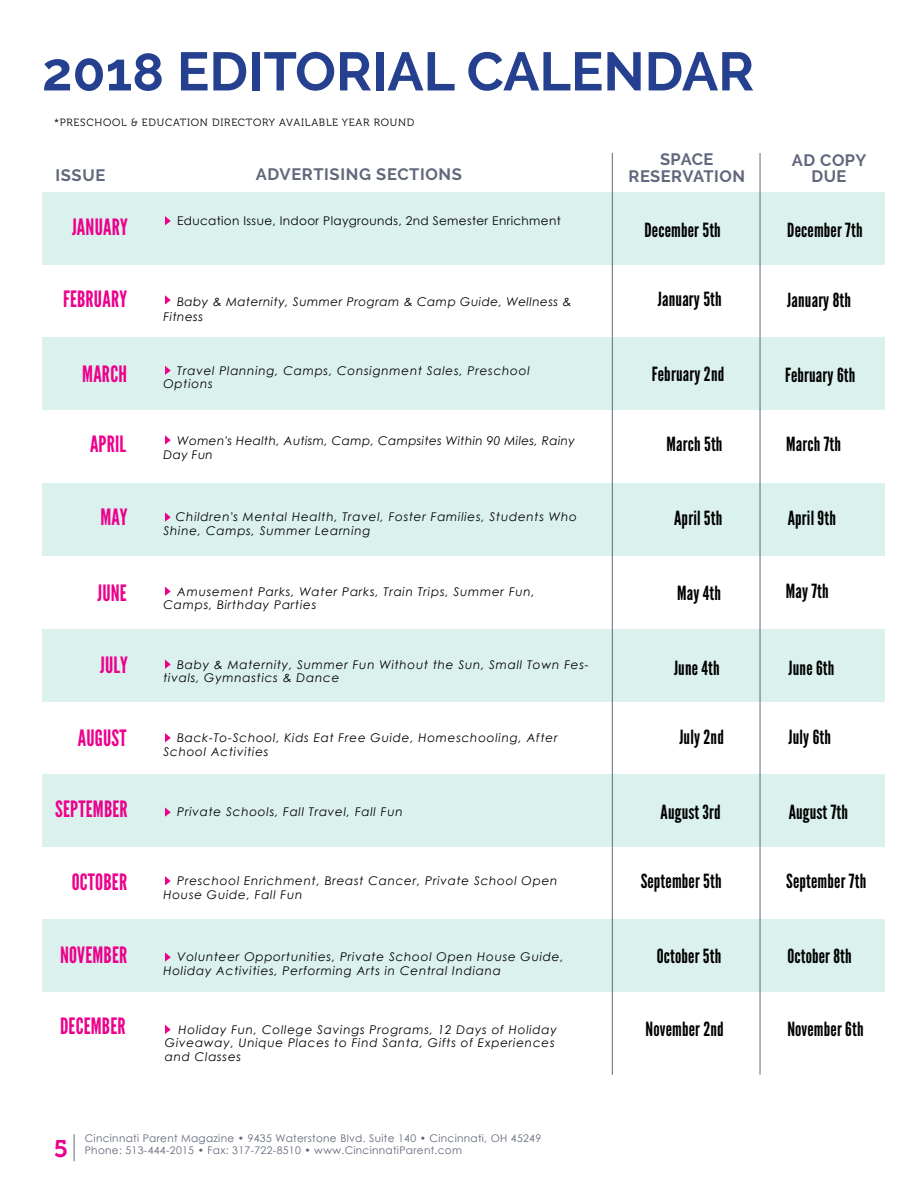
<style>
.page{position:relative;width:918px;height:1188px;background:#fff}
.page>*{position:absolute;margin:0;border:0;box-sizing:border-box;transform-origin:0 0}
.t1{font:700 54px "Raleway";color:#25408f}
.t2{font:24px "Museo 700";color:#ec008c}
.t3{font:22.5px "League Gothic";letter-spacing:.01em;color:#ec008c}
.t4{font:19.5px "League Gothic";letter-spacing:.01em;color:#000}
.t5{font:700 16.5px/16.5px "Raleway";letter-spacing:.03em;color:#61687b;text-align:center}
.t6{font:italic 12px/13.5px "Century Gothic";letter-spacing:.06em;color:#000}
.t7{font:italic 12px/13.5px "Century Gothic";letter-spacing:.03em;color:#000}
.t8{font:italic 12px "Century Gothic";letter-spacing:.04em;color:#000}
.t9{font:12px "Century Gothic";letter-spacing:.03em;color:#000}
.t10{font:10.5px/12.6px "Century Gothic";letter-spacing:.03em;color:#61687b}
.t11{font:10.5px "Museo 300";letter-spacing:.07em;color:#000}
.s1{font-size:52.5px}
</style>
<div class="page">
<div style="left:42px;top:192px;width:843px;height:73px;background:#dbf1ed"></div>
<div style="left:42px;top:484px;width:843px;height:72px;background:#dbf1ed"></div>
<div style="left:42px;top:774px;width:843px;height:73px;background:#dbf1ed"></div>
<div style="left:42px;top:338px;width:843px;height:72px;background:#dbf1ed"></div>
<div style="left:42px;top:629px;width:843px;height:72px;background:#dbf1ed"></div>
<div style="left:42px;top:920px;width:843px;height:72px;background:#dbf1ed"></div>
<hr style="left:612px;top:153px;width:1px;height:922px;background:#61687b">
<hr style="left:760px;top:153px;width:1px;height:922px;background:#61687b">
<svg style="left:165px;top:216px;width:6px;height:9px"></svg>
<svg style="left:165px;top:295px;width:6px;height:10px"></svg>
<svg style="left:165px;top:366px;width:6px;height:9px"></svg>
<svg style="left:165px;top:435px;width:6px;height:10px"></svg>
<svg style="left:165px;top:512px;width:6px;height:10px"></svg>
<svg style="left:165px;top:587px;width:6px;height:9px"></svg>
<svg style="left:165px;top:660px;width:6px;height:9px"></svg>
<svg style="left:165px;top:733px;width:6px;height:9px"></svg>
<svg style="left:165px;top:807px;width:6px;height:10px"></svg>
<svg style="left:165px;top:876px;width:6px;height:9px"></svg>
<svg style="left:165px;top:952px;width:6px;height:10px"></svg>
<svg style="left:165px;top:1025px;width:6px;height:9px"></svg>
<svg style="left:74px;top:1134px;width:1px;height:27px"></svg>
<h1 class="t1" style="left:42px;top:41px;width:714px">201<span class="s1">8</span> EDITORIAL CALENDAR</h1>
<p class="t11" style="left:54px;top:116px;width:362px">*PRESCHOOL &amp; EDUCATION DIRECTORY AVAILABLE YEAR ROUND</p>
<h3 class="t5" style="left:56px;top:167px;width:51px">ISSUE</h3>
<h3 class="t5" style="left:256px;top:166px;width:208px">ADVERTISING SECTIONS</h3>
<h3 class="t3" style="left:72px;top:214px;width:57px">JANUARY</h3>
<p class="t9" style="left:177px;top:212px;width:385px">Education Issue, Indoor Playgrounds, 2nd Semester Enrichment</p>
<h3 class="t5" style="left:629px;top:151px;width:118px">SPACE<br>RESERVATION</h3>
<h3 class="t5" style="left:792px;top:152px;width:76px">AD COPY<br>DUE</h3>
<h3 class="t4" style="left:644px;top:219px;width:78px">December 5th</h3>
<h3 class="t4" style="left:787px;top:219px;width:77px">December 7th</h3>
<h3 class="t3" style="left:63px;top:286px;width:66px">FEBRUARY</h3>
<p class="t8" style="left:177px;top:294px;width:396px">Baby &amp; Maternity, Summer Program &amp; Camp Guide, Wellness &amp;</p>
<h3 class="t4" style="left:658px;top:288px;width:65px">January 5th</h3>
<p class="t8" style="left:164px;top:309px;width:41px">Fitness</p>
<h3 class="t4" style="left:787px;top:289px;width:65px">January 8th</h3>
<h3 class="t3" style="left:82px;top:361px;width:46px">MARCH</h3>
<p class="t6" style="left:164px;top:363px;width:368px;text-indent:14px">Travel Planning, Camps, Consignment Sales, Preschool<br>Options</p>
<h3 class="t4" style="left:652px;top:363px;width:74px">February 2nd</h3>
<h3 class="t4" style="left:785px;top:364px;width:72px">February 6th</h3>
<h3 class="t3" style="left:90px;top:431px;width:38px">APRIL</h3>
<p class="t7" style="left:164px;top:434px;width:413px;text-indent:14px">Women's Health, Autism, Camp, Campsites Within 90 Miles, Rainy<br>Day Fun</p>
<h3 class="t4" style="left:667px;top:433px;width:57px">March 5th</h3>
<h3 class="t4" style="left:786px;top:433px;width:56px">March 7th</h3>
<h3 class="t3" style="left:101px;top:504px;width:28px">MAY</h3>
<p class="t6" style="left:164px;top:510px;width:415px;text-indent:12px">Children's Mental Health, Travel, Foster Families, Students Who<br>Shine, Camps, Summer Learning</p>
<h3 class="t4" style="left:674px;top:506px;width:50px">April 5th</h3>
<h3 class="t4" style="left:788px;top:506px;width:50px">April 9th</h3>
<h3 class="t3" style="left:98px;top:580px;width:31px">JUNE</h3>
<p class="t6" style="left:164px;top:584px;width:373px;text-indent:14px">Amusement Parks, Water Parks, Train Trips, Summer Fun,<br>Camps, Birthday Parties</p>
<h3 class="t4" style="left:677px;top:582px;width:45px">May 4th</h3>
<h3 class="t4" style="left:786px;top:580px;width:45px">May 7th</h3>
<h3 class="t3" style="left:100px;top:652px;width:29px">JULY</h3>
<p class="t6" style="left:164px;top:657px;width:427px;text-indent:14px">Baby &amp; Maternity, Summer Fun Without the Sun, Small Town Fes&shy;tivals, Gymnastics &amp; Dance</p>
<h3 class="t4" style="left:674px;top:656px;width:47px">June 4th</h3>
<h3 class="t4" style="left:789px;top:656px;width:47px">June 6th</h3>
<h3 class="t3" style="left:78px;top:725px;width:50px">AUGUST</h3>
<p class="t6" style="left:164px;top:731px;width:396px;text-indent:14px">Back-To-School, Kids Eat Free Guide, Homeschooling, After<br>School Activities</p>
<h3 class="t4" style="left:679px;top:726px;width:46px">July 2nd</h3>
<h3 class="t4" style="left:789px;top:726px;width:44px">July 6th</h3>
<h3 class="t3" style="left:55px;top:796px;width:74px">SEPTEMBER</h3>
<p class="t6" style="left:177px;top:805px;width:227px">Private Schools, Fall Travel, Fall Fun</p>
<h3 class="t4" style="left:661px;top:800px;width:62px">August 3rd</h3>
<h3 class="t4" style="left:789px;top:800px;width:61px">August 7th</h3>
<h3 class="t3" style="left:72px;top:869px;width:57px">OCTOBER</h3>
<p class="t6" style="left:164px;top:874px;width:396px;text-indent:14px">Preschool Enrichment, Breast Cancer, Private School Open<br>House Guide, Fall Fun</p>
<h3 class="t4" style="left:641px;top:870px;width:83px">September 5th</h3>
<h3 class="t4" style="left:786px;top:870px;width:81px">September 7th</h3>
<h3 class="t3" style="left:60px;top:942px;width:69px">NOVEMBER</h3>
<p class="t6" style="left:164px;top:950px;width:402px;text-indent:14px">Volunteer Opportunities, Private School Open House Guide,<br>Holiday Activities, Performing Arts in Central Indiana</p>
<h3 class="t4" style="left:657px;top:945px;width:66px">October 5th</h3>
<h3 class="t4" style="left:787px;top:944px;width:66px">October 8th</h3>
<h3 class="t3" style="left:60px;top:1014px;width:67px">DECEMBER</h3>
<p class="t6" style="left:165px;top:1022px;width:394px;text-indent:14px">Holiday Fun, College Savings Programs, 12 Days of Holiday<br>Giveaway, Unique Places to Find Santa, Gifts of Experiences and Classes</p>
<h3 class="t4" style="left:646px;top:1018px;width:80px">November 2nd</h3>
<h3 class="t4" style="left:787px;top:1018px;width:78px">November 6th</h3>
<h2 class="t2" style="left:54px;top:1135px;width:16px">5</h2>
<p class="t10" style="left:85px;top:1132px;width:458px">Cincinnati Parent Magazine • 9435 Waterstone Blvd. Suite 140 • Cincinnati, OH 45249<br>Phone: 513-444-2015 • Fax: 317-722-8510 • www.CincinnatiParent.com</p>
</div>
